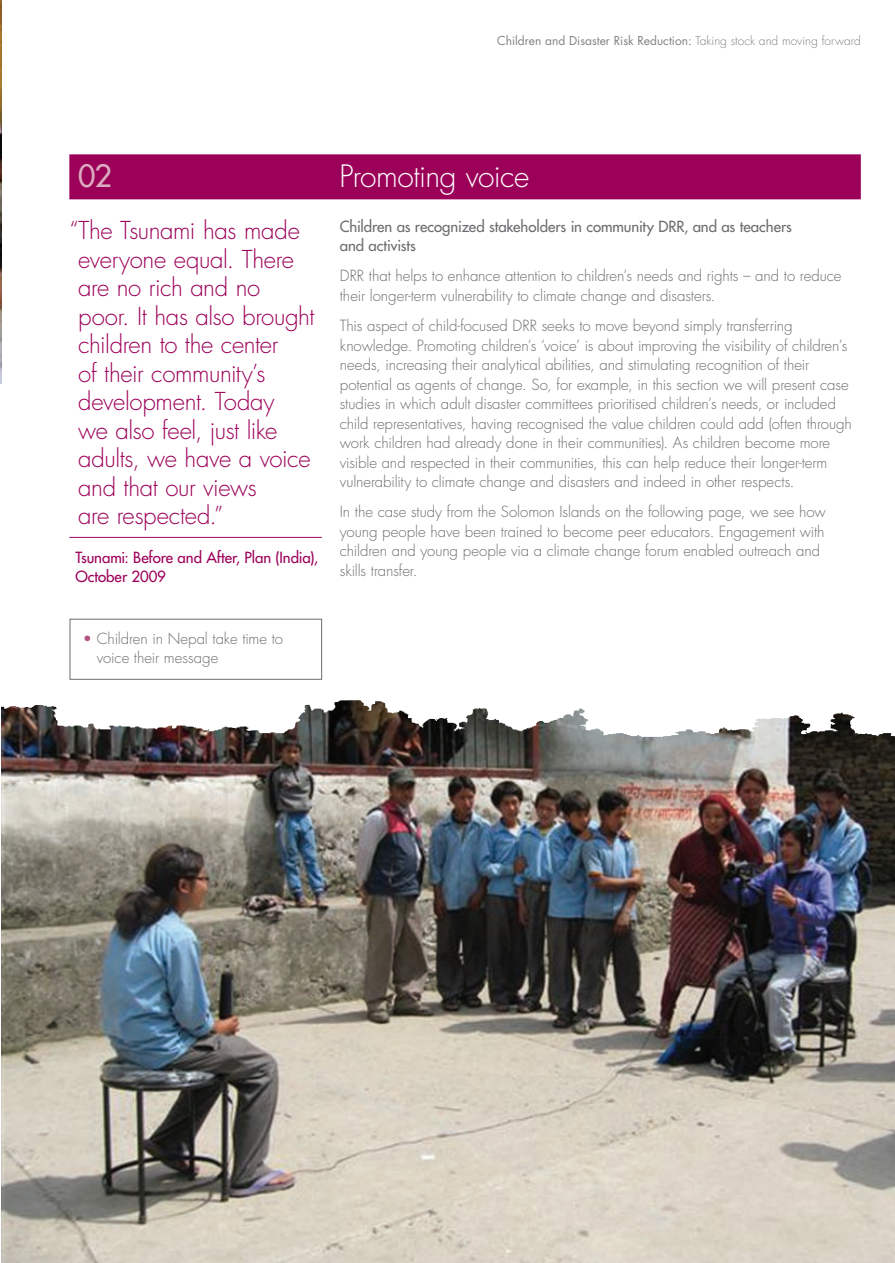
<style>
.page{position:relative;width:895px;height:1263px;background:#fff}
.page>*{position:absolute;margin:0;border:0;box-sizing:border-box;transform-origin:0 0}
.t1{font:300 30px "Futura";letter-spacing:-.02em;color:#fff}
.t2{font:30px "Futura";color:#dbacc0}
.t3{font:300 24px/28.5px "Futura";letter-spacing:-.015em;color:#9c0159}
.t4{font:300 15px/19.5px "Futura";letter-spacing:-.005em;color:#6c6d70}
.t5{font:15px/19.5px "Futura";letter-spacing:-.005em;color:#6c6d70}
.t6{font:15px/19.5px "Futura";letter-spacing:-.005em;color:#9c0159}
.t7{font:12px "Futura";color:#808285}
.s1{font-weight:300}
.s2{color:#b65480}
</style>
<div class="page">
<img style="left:0;top:2px;width:1px;height:382px">
<img style="left:1px;top:737px;width:893px;height:526px">
<svg style="left:1px;top:536px;width:893px;height:201px"></svg>
<div style="left:69px;top:154px;width:791px;height:45px;background:#9c0159"></div>
<hr style="left:69px;top:537px;width:253px;height:1px;background:#9c0159">
<div style="left:70px;top:619px;width:252px;height:60px;border:1px solid #6c6d70"></div>
<p class="t7" style="left:497px;top:32px;width:365px">Children and Disaster Risk Reduction: <span class="s1">Taking stock and moving forward</span></p>
<h1 class="t2" style="left:78px;top:156px;width:35px">02</h1>
<h1 class="t1" style="left:339px;top:156px;width:191px">Promoting voice</h1>
<h2 class="t3" style="left:78px;top:217px;width:238px;text-indent:-9px">“The Tsunami has made everyone equal. There are no rich and no poor. It has also brought children to the center<br>of their community’s development. Today<br>we also feel, just like adults, we have a voice and that our views<br>are respected.”</h2>
<p class="t6" style="left:75px;top:548px;width:244px">Tsunami: Before and After, Plan (India),<br>October 2009</p>
<p class="t4" style="left:97px;top:629px;width:188px;text-indent:-14px"><span class="s2">•</span> Children in Nepal take time to voice their message</p>
<p class="t5" style="left:340px;top:216px;width:453px">Children as recognized stakeholders in community DRR, and as teachers and activists</p>
<p class="t4" style="left:340px;top:266px;width:503px">DRR that helps to enhance attention to children’s needs and rights – and to reduce their longer-term vulnerability to climate change and disasters.</p>
<p class="t4" style="left:340px;top:316px;width:513px">This aspect of child-focused DRR seeks to move beyond simply transferring knowledge. Promoting children’s ‘voice’ is about improving the visibility of children’s needs, increasing their analytical abilities, and stimulating recognition of their potential as agents of change. So, for example, in this section we will present case studies in which adult disaster committees prioritised children’s needs, or included child representatives, having recognised the value children could add (often through work children had already done in their communities). As children become more visible and respected in their communities, this can help reduce their longer-term vulnerability to climate change and disasters and indeed in other respects.</p>
<p class="t4" style="left:340px;top:502px;width:487px">In the case study from the Solomon Islands on the following page, we see how young people have been trained to become peer educators. Engagement with children and young people via a climate change forum enabled outreach and skills transfer.</p>
</div>
